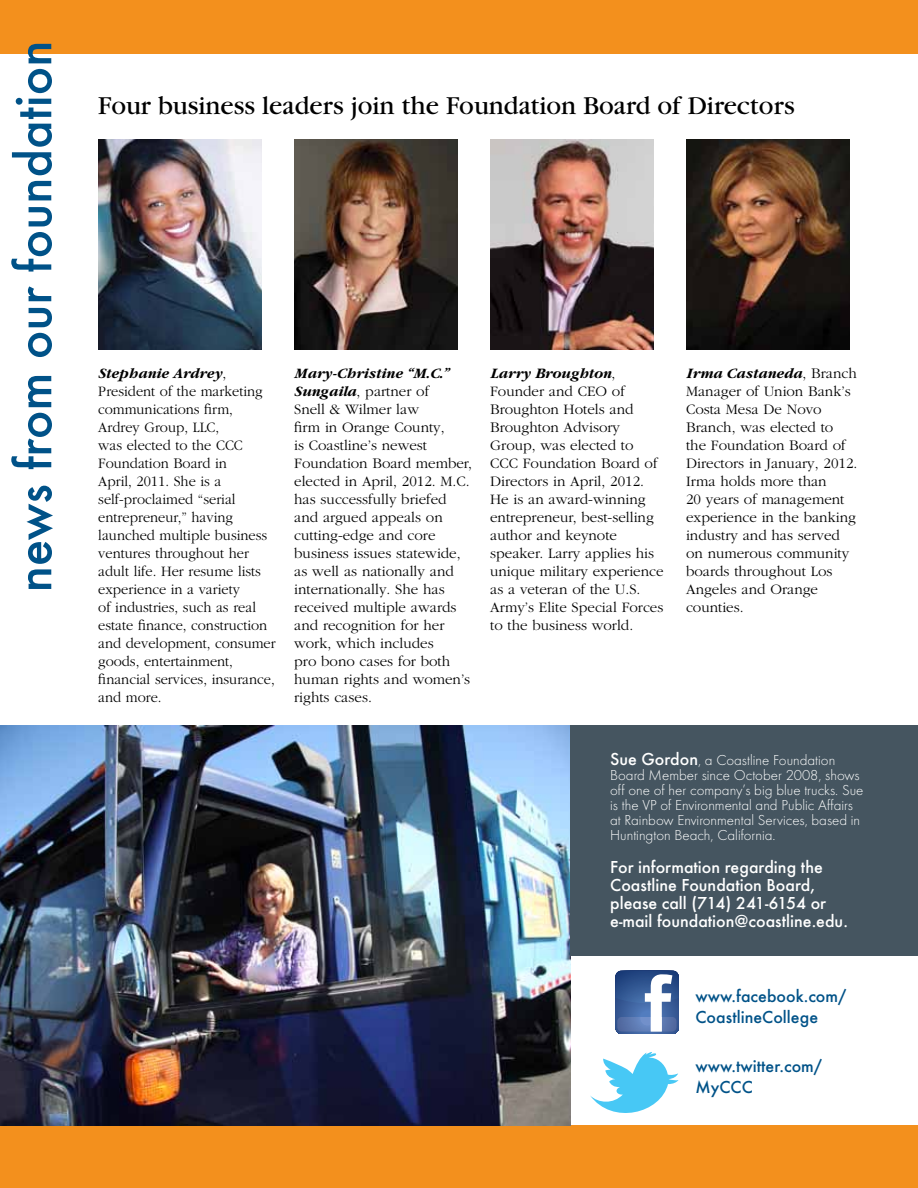
<style>
.page{position:relative;width:918px;height:1188px;background:#fff}
.page>*{position:absolute;margin:0;border:0;box-sizing:border-box;transform-origin:0 0}
.t1{font:500 54px "Futura T";color:#005288}
.t2{font:27px "Garamond";color:#000}
.t3{font:500 18px/18px "Futura T";color:#fff}
.t4{font:500 18px/21.6px "Futura T";color:#005288}
.t5{font:300 15px/18px "Garamond";color:#000}
.t6{font:300 15px/15px "Futura T";color:#fff}
.s1{font-weight:700;font-style:italic}
.s2{font-weight:500;font-size:18px}
</style>
<div class="page">
<div style="left:0;top:0;width:918px;height:54px;background:#f3901d"></div>
<div style="left:0;top:1125px;width:918px;height:63px;background:#f3901d"></div>
<img style="left:98px;top:139px;width:164px;height:210px">
<img style="left:490px;top:139px;width:164px;height:210px">
<img style="left:686px;top:139px;width:164px;height:210px">
<img style="left:294px;top:139px;width:164px;height:210px">
<img style="left:0;top:726px;width:570px;height:399px">
<div style="left:570px;top:726px;width:348px;height:230px;background:#455560"></div>
<svg style="left:616px;top:971px;width:63px;height:63px"></svg>
<svg style="left:590px;top:1052px;width:89px;height:61px"></svg>
<h1 class="t1" style="left:2px;top:592px;width:553px;rotate:-90deg">news from our foundation</h1>
<h2 class="t2" style="left:98px;top:91px;width:698px">Four business leaders join the Foundation Board of Directors</h2>
<p class="t5" style="left:98px;top:364px;width:179px"><span class="s1">Stephanie Ardrey</span>,<br>President of the marketing communications firm,<br>Ardrey Group, LLC,<br>was elected to the CCC<br>Foundation Board in<br>April, 2011. She is a self-proclaimed “serial entrepreneur,” having launched multiple business ventures throughout her adult life. Her resume lists experience in a variety<br>of industries, such as real estate finance, construction and development, consumer goods, entertainment, financial services, insurance, and more.</p>
<p class="t5" style="left:294px;top:364px;width:179px"><span class="s1">Mary-Christine “M.C.”<br>Sungaila</span>, partner of<br>Snell &amp; Wilmer law<br>firm in Orange County,<br>is Coastline’s newest<br>Foundation Board member, elected in April, 2012. M.C. has successfully briefed and argued appeals on cutting-edge and core business issues statewide, as well as nationally and internationally. She has received multiple awards and recognition for her work, which includes<br>pro bono cases for both human rights and women’s rights cases.</p>
<p class="t5" style="left:490px;top:364px;width:175px"><span class="s1">Larry Broughton</span>,<br>Founder and CEO of<br>Broughton Hotels and<br>Broughton Advisory<br>Group, was elected to<br>CCC Foundation Board of<br>Directors in April, 2012.<br>He is an award-winning entrepreneur, best-selling author and keynote speaker. Larry applies his unique military experience as a veteran of the U.S.<br>Army’s Elite Special Forces to the business world.</p>
<p class="t5" style="left:686px;top:364px;width:173px"><span class="s1">Irma Castaneda</span>, Branch<br>Manager of Union Bank’s<br>Costa Mesa De Novo<br>Branch, was elected to<br>the Foundation Board of<br>Directors in January, 2012.<br>Irma holds more than<br>20 years of management experience in the banking industry and has served on numerous community boards throughout Los<br>Angeles and Orange counties.</p>
<p class="t6" style="left:610px;top:752px;width:255px"><span class="s2">Sue Gordon</span>, a Coastline Foundation Board Member since October 2008, shows off one of her company’s big blue trucks. Sue is the VP of Environmental and Public Affairs at Rainbow Environmental Services, based in Huntington Beach, California.</p>
<p class="t3" style="left:610px;top:858px;width:239px">For information regarding the<br>Coastline Foundation Board, please call (714) 241-6154 or e-mail foundation@coastline.edu.</p>
<p class="t4" style="left:696px;top:985px;width:152px">www.facebook.com/<br>CoastlineCollege</p>
<p class="t4" style="left:696px;top:1055px;width:128px">www.twitter.com/<br>MyCCC</p>
</div>
